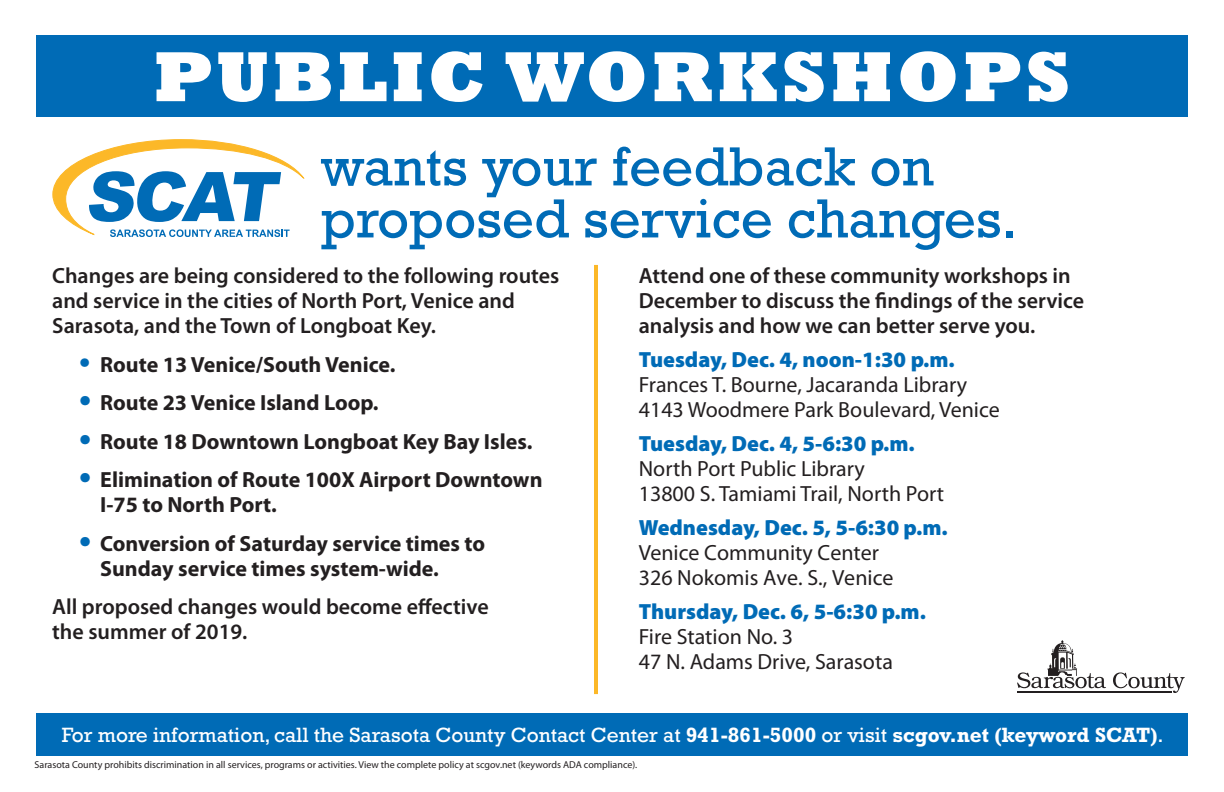
<style>
.page{position:relative;width:1224px;height:792px;background:#fff}
.page>*{position:absolute;margin:0;border:0;box-sizing:border-box;transform-origin:0 0}
.t1{font:800 72px "Rockwell";letter-spacing:.05em;color:#fff}
.t2{font:56px/52px "Rockwell Std";color:#006bb6}
.t3{font:22px/25px "Myriad Pro";color:#231f20}
.t4{font:600 22px/25px "Myriad Pro";color:#231f20}
.t5{font:700 22px/25px "Myriad Pro";color:#231f20}
.t6{font:21px "Rockwell Std";color:#fff}
.t7{font:10px "Myriad Pro";color:#231f20}
.s1{font-weight:600;font-size:36px;color:#006bb6}
.s2{font-size:36px;color:#006bb6}
.s3{font-weight:900;color:#006bb6}
.s4{font-weight:700}
</style>
<div class="page">
<div style="left:36px;top:36px;width:1152px;height:81px;background:#006bb6"></div>
<div style="left:36px;top:713px;width:1152px;height:43px;background:#006bb6"></div>
<svg style="left:53px;top:140px;width:251px;height:97px"></svg>
<svg style="left:1113px;top:672px;width:72px;height:21px"></svg>
<hr style="left:1018px;top:691px;width:154px;height:2px;background:#231f20">
<svg style="left:1017px;top:640px;width:89px;height:48px"></svg>
<hr style="left:594px;top:265px;width:4px;height:429px;background:#fcb828">
<p class="t1" style="left:153px;top:35px;width:919px">PUBLIC WORKSHOPS</p>
<p class="t2" style="left:321px;top:140px;width:698px">wants your feedback on proposed service changes.</p>
<p class="t4" style="left:52px;top:263px;width:509px">Changes are being considered to the following routes and service in the cities of North Port, Venice and<br>Sarasota, and the Town of Longboat Key.</p>
<p class="t5" style="left:79px;top:351px;width:318px"><span class="s1">•</span> Route 13 Venice/South Venice.</p>
<p class="t5" style="left:79px;top:390px;width:301px"><span class="s2">•</span> Route 23 Venice Island Loop.</p>
<p class="t5" style="left:79px;top:428px;width:455px"><span class="s2">•</span> Route 18 Downtown Longboat Key Bay Isles.</p>
<p class="t5" style="left:100px;top:467px;width:444px;text-indent:-21px"><span class="s2">•</span> Elimination of Route 100X Airport Downtown<br>I-75 to North Port.</p>
<p class="t5" style="left:100px;top:530px;width:387px;text-indent:-21px"><span class="s2">•</span> Conversion of Saturday service times to<br>Sunday service times system-wide.</p>
<p class="t4" style="left:52px;top:594px;width:438px">All proposed changes would become effective the summer of 2019.</p>
<p class="t4" style="left:639px;top:263px;width:447px">Attend one of these community workshops in<br>December to discuss the findings of the service analysis and how we can better serve you.</p>
<p class="t3" style="left:639px;top:347px;width:363px"><span class="s3">Tuesday, Dec. 4, noon-1:30 p.m.<br></span>Frances T. Bourne, Jacaranda Library<br>4143 Woodmere Park Boulevard, Venice</p>
<p class="t3" style="left:639px;top:431px;width:307px"><span class="s3">Tuesday, Dec. 4, 5-6:30 p.m.<br></span>North Port Public Library<br>13800 S. Tamiami Trail, North Port</p>
<p class="t3" style="left:639px;top:515px;width:311px"><span class="s3">Wednesday, Dec. 5, 5-6:30 p.m.<br></span>Venice Community Center<br>326 Nokomis Ave. S., Venice</p>
<p class="t3" style="left:639px;top:599px;width:289px"><span class="s3">Thursday, Dec. 6, 5-6:30 p.m.<br></span>Fire Station No. 3<br>47 N. Adams Drive, Sarasota</p>
<p class="t6" style="left:62px;top:723px;width:1103px">For more information, call the Sarasota County Contact Center at <span class="s4">941-861-5000</span> or visit <span class="s4">scgov.net (keyword SCAT)</span>.</p>
<p class="t7" style="left:35px;top:758px;width:604px">Sarasota County prohibits discrimination in all services, programs or activities. View the complete policy at scgov.net (keywords ADA compliance).</p>
</div>
